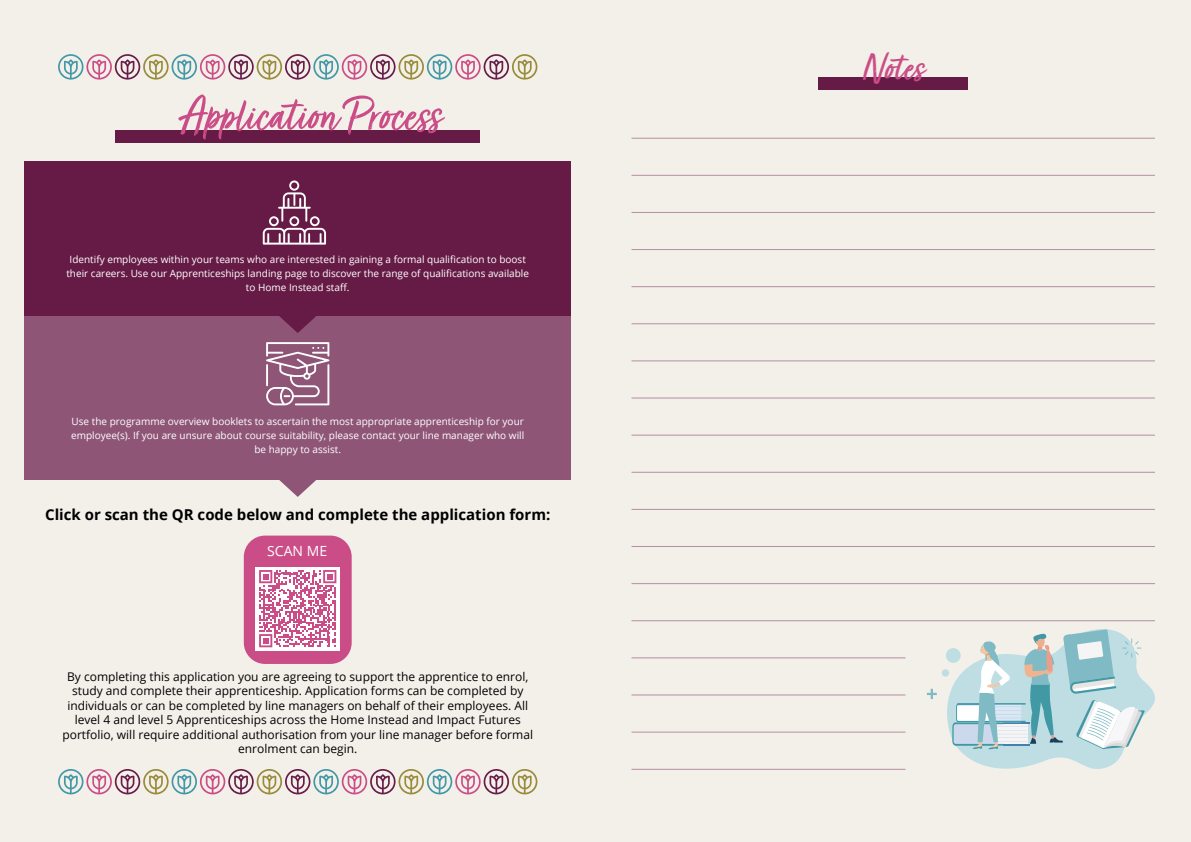
<style>
.page{position:relative;width:1191px;height:842px;background:#fff}
.page>*{position:absolute;margin:0;border:0;box-sizing:border-box;transform-origin:0 0}
.t1{font:53px "Turbinado Pro";color:#cb4d87}
.t2{font:43px "Turbinado Pro";color:#cb4d87}
.t3{font:700 15px "Open Sans";color:#000}
.t4{font:14px "Open Sans";color:#fff}
.t5{font:12px/14.4px "Open Sans";color:#000;text-align:center}
.t6{font:10px/14px "Open Sans";color:#fff;text-align:center}
</style>
<div class="page">
<div style="left:595px;top:0;width:596px;height:842px;background:#f3f0ea"></div>
<div style="left:0;top:0;width:595px;height:842px;background:#f3f0ea"></div>
<div style="left:25px;top:316px;width:546px;height:163px;background:#8e5577"></div>
<svg style="left:278px;top:479px;width:40px;height:18px"></svg>
<svg style="left:266px;top:342px;width:63px;height:63px"></svg>
<div style="left:25px;top:162px;width:546px;height:154px;background:#661b46"></div>
<svg style="left:279px;top:316px;width:37px;height:17px"></svg>
<svg style="left:263px;top:180px;width:63px;height:65px"></svg>
<div style="left:244px;top:536px;width:108px;height:128px;background:#cb4d87;border-radius:21px"></div>
<div style="left:115px;top:131px;width:365px;height:12px;background:#661b46"></div>
<hr style="left:631px;top:138px;width:524px;height:1px;background:#b48ea4">
<hr style="left:631px;top:175px;width:524px;height:1px;background:#b48ea4">
<hr style="left:631px;top:212px;width:524px;height:1px;background:#b48ea4">
<hr style="left:631px;top:249px;width:524px;height:1px;background:#b48ea4">
<hr style="left:631px;top:286px;width:524px;height:1px;background:#b48ea4">
<hr style="left:631px;top:323px;width:524px;height:1px;background:#b48ea4">
<hr style="left:631px;top:360px;width:524px;height:1px;background:#b48ea4">
<hr style="left:631px;top:397px;width:524px;height:1px;background:#b48ea4">
<hr style="left:631px;top:435px;width:524px;height:1px;background:#b48ea4">
<hr style="left:631px;top:472px;width:524px;height:1px;background:#b48ea4">
<hr style="left:631px;top:509px;width:524px;height:1px;background:#b48ea4">
<hr style="left:631px;top:546px;width:524px;height:1px;background:#b48ea4">
<hr style="left:631px;top:583px;width:524px;height:1px;background:#b48ea4">
<hr style="left:631px;top:620px;width:524px;height:1px;background:#b48ea4">
<hr style="left:631px;top:657px;width:274px;height:1px;background:#b48ea4">
<hr style="left:631px;top:694px;width:274px;height:1px;background:#b48ea4">
<hr style="left:631px;top:732px;width:274px;height:1px;background:#b48ea4">
<hr style="left:631px;top:769px;width:274px;height:1px;background:#b48ea4">
<div style="left:818px;top:78px;width:150px;height:12px;background:#661b46"></div>
<svg style="left:58px;top:54px;width:479px;height:26px"></svg>
<svg style="left:58px;top:769px;width:479px;height:25px"></svg>
<svg style="left:927px;top:629px;width:228px;height:140px"></svg>
<div style="left:256px;top:567px;width:84px;height:84px;background:#fff"></div>
<svg style="left:259px;top:570px;width:77px;height:77px"></svg>
<h1 class="t1" style="left:179px;top:87px;width:263px">Application Process</h1>
<p class="t6" style="left:66px;top:253px;width:464px">Identify employees within your teams who are interested in gaining a formal qualification to boost their careers. Use our Apprenticeships landing page to discover the range of qualifications available to Home Instead staff.</p>
<p class="t6" style="left:71px;top:414px;width:454px">Use the programme overview booklets to ascertain the most appropriate apprenticeship for your employee(s). If you are unsure about course suitability, please contact your line manager who will be happy to assist.</p>
<h3 class="t3" style="left:45px;top:504px;width:507px">Click or scan the QR code below and complete the application form:</h3>
<h3 class="t4" style="left:267px;top:541px;width:62px">SCAN ME</h3>
<p class="t5" style="left:62px;top:669px;width:472px">By completing this application you are agreeing to support the apprentice to enrol, study and complete their apprenticeship. Application forms can be completed by individuals or can be completed by line managers on behalf of their employees. All level 4 and level 5 Apprenticeships across the Home Instead and Impact Futures portfolio, will require additional authorisation from your line manager before formal enrolment can begin.</p>
<h2 class="t2" style="left:862px;top:44px;width:62px">Notes</h2>
</div>
